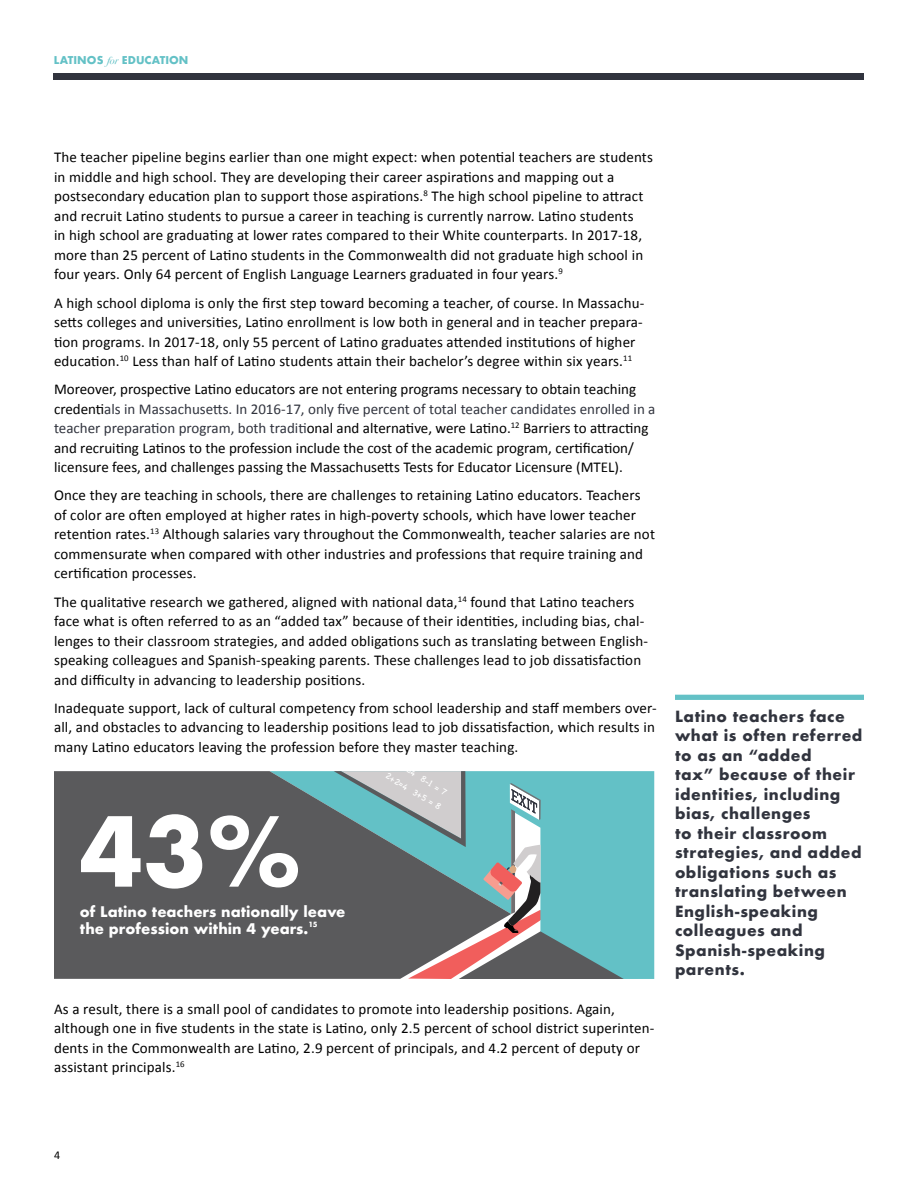
<style>
.page{position:relative;width:918px;height:1188px;background:#fff}
.page>*{position:absolute;margin:0;border:0;box-sizing:border-box;transform-origin:0 0}
.t1{font:700 93.45px "Futura";color:#fff}
.t2{font:15px/19.5px "Calibri";letter-spacing:.01em;color:#000}
.t3{font:700 15px/19.5px "Futura";letter-spacing:.035em;color:#31343e}
.t4{font:700 14.25px/17.1px "Futura";color:#fff}
.t5{font:12px "Calibri";color:#000}
.t6{font:700 10.5px "Futura";color:#63c1c6}
.t7{font:9px "Chalkboard";color:#fff}
.t8{font:700 7.05px "Futura";color:#fff}
.s1{font-family:"Bodoni Svty Two ITCTT";font-weight:400;font-style:italic}
.s2{color:#31343e}
</style>
<div class="page">
<div style="left:54px;top:73px;width:810px;height:7px;background:#31343e"></div>
<div style="left:624px;top:771px;width:30px;height:208px;background:#63c1c6"></div>
<div style="left:54px;top:771px;width:280px;height:208px;background:#5a5a5c"></div>
<svg style="left:334px;top:771px;width:290px;height:208px;background:#76989b"></svg>
<div style="left:675px;top:695px;width:189px;height:5px;background:#63c1c6"></div>
<p class="t6" style="left:54px;top:52px;width:136px">LATINOS <span class="s1">for</span> EDUCATION</p>
<p class="t2" style="left:54px;top:147px;width:601px">The teacher pipeline begins earlier than one might expect: when potential teachers are students in middle and high school. They are developing their career aspirations and mapping out a postsecondary education plan to support those aspirations.<sup>8</sup> The high school pipeline to attract and recruit Latino students to pursue a career in teaching is currently narrow. Latino students<br>in high school are graduating at lower rates compared to their White counterparts. In 2017-18, more than 25 percent of Latino students in the Commonwealth did not graduate high school in four years. Only 64 percent of English Language Learners graduated in four years.<sup>9</sup></p>
<p class="t2" style="left:54px;top:292px;width:592px">A high school diploma is only the first step toward becoming a teacher, of course. In Massachu&shy;setts colleges and universities, Latino enrollment is low both in general and in teacher prepara&shy;tion programs. In 2017-18, only 55 percent of Latino graduates attended institutions of higher education.<sup>10</sup> Less than half of Latino students attain their bachelor’s degree within six years.<sup>11</sup></p>
<p class="t2" style="left:54px;top:379px;width:603px">Moreover, prospective Latino educators are not entering programs necessary to obtain teaching credenti<span class="s2">als in Massachusetts. In 2016-17, only five percent of total teacher candidates enrolled in a teacher preparation program, both traditi</span>onal and alternative, were Latino.<sup>12</sup> Barriers to attracting and recruiting Latinos to the profession include the cost of the academic program, certification/ licensure fees, and challenges passing the Massachusetts Tests for Educator Licensure (MTEL).</p>
<p class="t2" style="left:54px;top:485px;width:603px">Once they are teaching in schools, there are challenges to retaining Latino educators. Teachers of color are often employed at higher rates in high-poverty schools, which have lower teacher retention rates.<sup>13</sup> Although salaries vary throughout the Commonwealth, teacher salaries are not commensurate when compared with other industries and professions that require training and certification processes.</p>
<p class="t2" style="left:54px;top:591px;width:596px">The qualitative research we gathered, aligned with national data,<sup>14</sup> found that Latino teachers face what is often referred to as an “added tax” because of their identities, including bias, chal&shy;lenges to their classroom strategies, and added obligations such as translating between English&shy;speaking colleagues and Spanish-speaking parents. These challenges lead to job dissatisfaction and difficulty in advancing to leadership positions.</p>
<p class="t2" style="left:54px;top:698px;width:604px">Inadequate support, lack of cultural competency from school leadership and staff members over&shy;all, and obstacles to advancing to leadership positions lead to job dissatisfaction, which results in many Latino educators leaving the profession before they master teaching.</p>
<h1 class="t1" style="left:80px;top:784px;width:223px">43%</h1>
<p class="t4" style="left:80px;top:903px;width:267px">of Latino teachers nationally leave the profession within 4 years.</p>
<p class="t8" style="left:308px;top:920px;width:11px">15</p>
<p class="t7" style="left:397px;top:757px;width:62px;rotate:31deg">2+2=4 8-1 = 7</p>
<p class="t7" style="left:389px;top:770px;width:64px;rotate:31deg">2+2=4 3+5 = 8</p>
<p class="t2" style="left:54px;top:999px;width:602px">As a result, there is a small pool of candidates to promote into leadership positions. Again, although one in five students in the state is Latino, only 2.5 percent of school district superinten&shy;dents in the Commonwealth are Latino, 2.9 percent of principals, and 4.2 percent of deputy or assistant principals.<sup>16</sup></p>
<p class="t3" style="left:675px;top:706px;width:189px">Latino teachers face what is often referred to as an “added<br>tax” because of their identities, including bias, challenges<br>to their classroom strategies, and added obligations such as translating between<br>English-speaking colleagues and<br>Spanish-speaking parents.</p>
<p class="t5" style="left:54px;top:1147px;width:8px">4</p>
</div>
